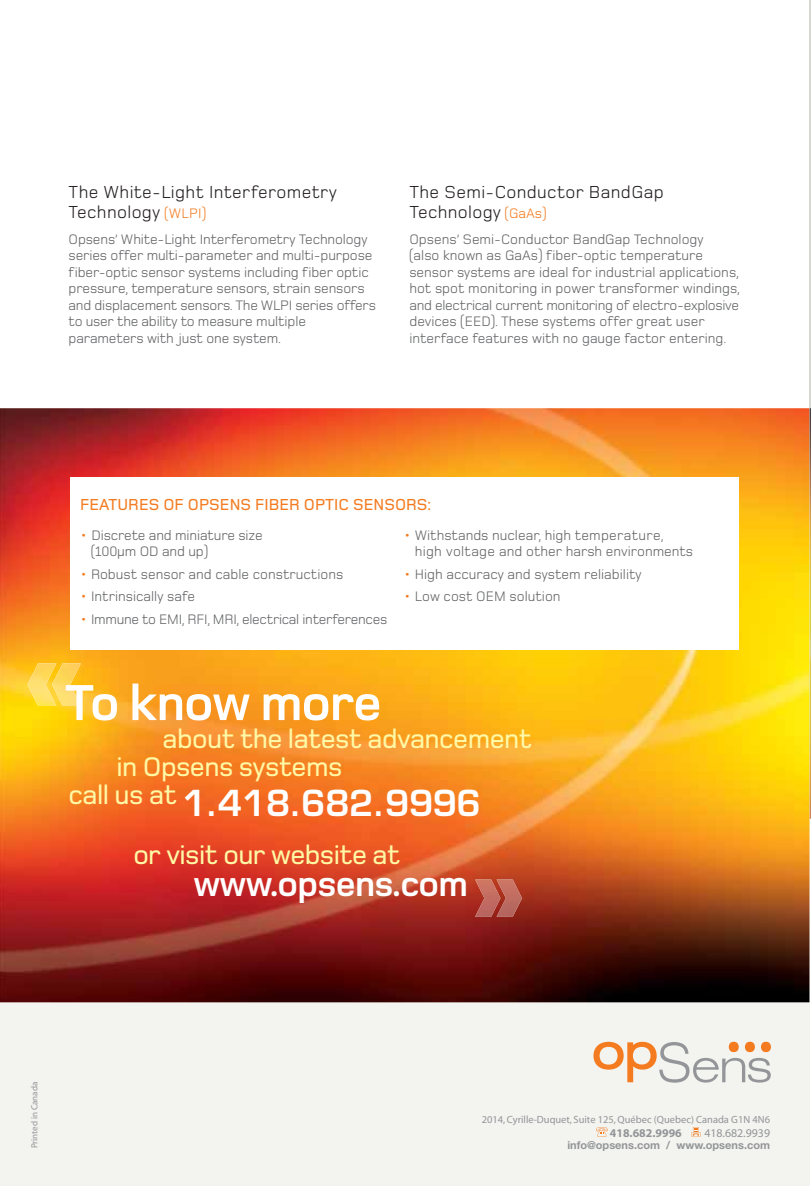
<style>
.page{position:relative;width:811px;height:1186px;background:#fff}
.page>*{position:absolute;margin:0;border:0;box-sizing:border-box;transform-origin:0 0}
.t1{font:700 52.35px "Foundry Monoline";letter-spacing:-.02em;color:#fff}
.t2{font:700 36.75px "Foundry Monoline";letter-spacing:-.02em;color:#fff}
.t3{font:600 34.95px "Eurostile";letter-spacing:-.02em;color:#fff}
.t4{font:500 27.9px/27.9px "Foundry Monoline";letter-spacing:-.02em;color:#fff8a5}
.t5{font:18px/20.2px "Foundry Monoline";letter-spacing:.02em;color:#231f20}
.t6{font:500 16.5px "Foundry Monoline";color:#f47b20}
.t7{font:14.25px/16.5px "Foundry Monoline";letter-spacing:-.01em;color:#636466}
.t8{font:700 11.85px "Myriad";color:#939598}
.t9{font:11.85px "Myriad";color:#939598}
.t10{font:700 10.95px "Helvetica Neue";color:#939598}
.t11{font:10.5px "Myriad";color:#939598}
.t12{font:9px "Myriad";color:#939598}
.s1{font-size:14.25px;color:#f47b20}
.s2{color:#f47b20}
</style>
<div class="page">
<div style="left:0;top:821px;width:809px;height:365px;background:#f3f3ef"></div>
<img style="left:0;top:408px;width:809px;height:594px">
<hr style="left:809px;top:0;width:1px;height:408px;background:#d8d7cf">
<div style="left:70px;top:477px;width:668px;height:172px;background:#fff"></div>
<svg style="left:691px;top:1127px;width:9px;height:9px"></svg>
<svg style="left:596px;top:1127px;width:11px;height:9px"></svg>
<img style="left:27px;top:663px;width:54px;height:43px">
<img style="left:475px;top:879px;width:47px;height:38px">
<svg style="left:593px;top:1041px;width:177px;height:41px"></svg>
<img style="left:809px;top:408px;width:1px;height:411px">
<p class="t5" style="left:69px;top:183px;width:269px">The White-Light Interferometry<br>Technology <span class="s1">(WLPI)</span></p>
<p class="t7" style="left:69px;top:231px;width:309px">Opsens’ White-Light Interferometry Technology series offer multi-parameter and multi-purpose fiber-optic sensor systems including fiber optic pressure, temperature sensors, strain sensors and displacement sensors. The WLPI series offers to user the ability to measure multiple parameters with just one system.</p>
<p class="t5" style="left:409px;top:183px;width:256px">The Semi-Conductor BandGap<br>Technology <span class="s1">(GaAs)</span></p>
<p class="t7" style="left:409px;top:231px;width:332px">Opsens’ Semi-Conductor BandGap Technology<br>(also known as GaAs) fiber-optic temperature sensor systems are ideal for industrial applications, hot spot monitoring in power transformer windings, and electrical current monitoring of electro-explosive devices (EED). These systems offer great user interface features with no gauge factor entering.</p>
<p class="t6" style="left:80px;top:495px;width:353px">FEATURES OF OPSENS FIBER OPTIC SENSORS:</p>
<p class="t7" style="left:91px;top:527px;width:173px;text-indent:-11px"><span class="s2">•</span> Discrete and miniature size (100µm OD and up)</p>
<p class="t7" style="left:80px;top:566px;width:265px"><span class="s2">•</span> Robust sensor and cable constructions</p>
<p class="t7" style="left:80px;top:589px;width:116px"><span class="s2">•</span> Intrinsically safe</p>
<p class="t7" style="left:80px;top:611px;width:309px"><span class="s2">•</span> Immune to EMI, RFI, MRI, electrical interferences</p>
<p class="t7" style="left:414px;top:527px;width:280px;text-indent:-11px"><span class="s2">•</span> Withstands nuclear, high temperature, high voltage and other harsh environments</p>
<p class="t7" style="left:403px;top:566px;width:239px"><span class="s2">•</span> High accuracy and system reliability</p>
<p class="t7" style="left:403px;top:589px;width:158px"><span class="s2">•</span> Low cost OEM solution</p>
<h1 class="t1" style="left:65px;top:675px;width:318px">To know more</h1>
<h3 class="t4" style="left:116px;top:726px;width:417px;text-indent:46px">about the latest advancement in Opsens systems</h3>
<h3 class="t3" style="left:68px;top:781px;width:414px"><sup>call</sup> <sup>us</sup> <sup>at</sup> 1.418.682.9996</h3>
<h3 class="t4" style="left:133px;top:842px;width:268px">or visit our website at</h3>
<h2 class="t2" style="left:193px;top:864px;width:276px">www.opsens.com</h2>
<p class="t12" style="left:30px;top:1148px;width:68px;rotate:-90deg">Printed in Canada</p>
<p class="t11" style="left:481px;top:1114px;width:290px">2014, Cyrille-Duquet, Suite 125, Québec (Quebec) Canada G1N 4N6</p>
<p class="t8" style="left:609px;top:1127px;width:73px">418.682.9996</p>
<p class="t9" style="left:704px;top:1127px;width:67px">418.682.9939</p>
<p class="t10" style="left:567px;top:1138px;width:204px">info@opsens.com / www.opsens.com</p>
</div>
